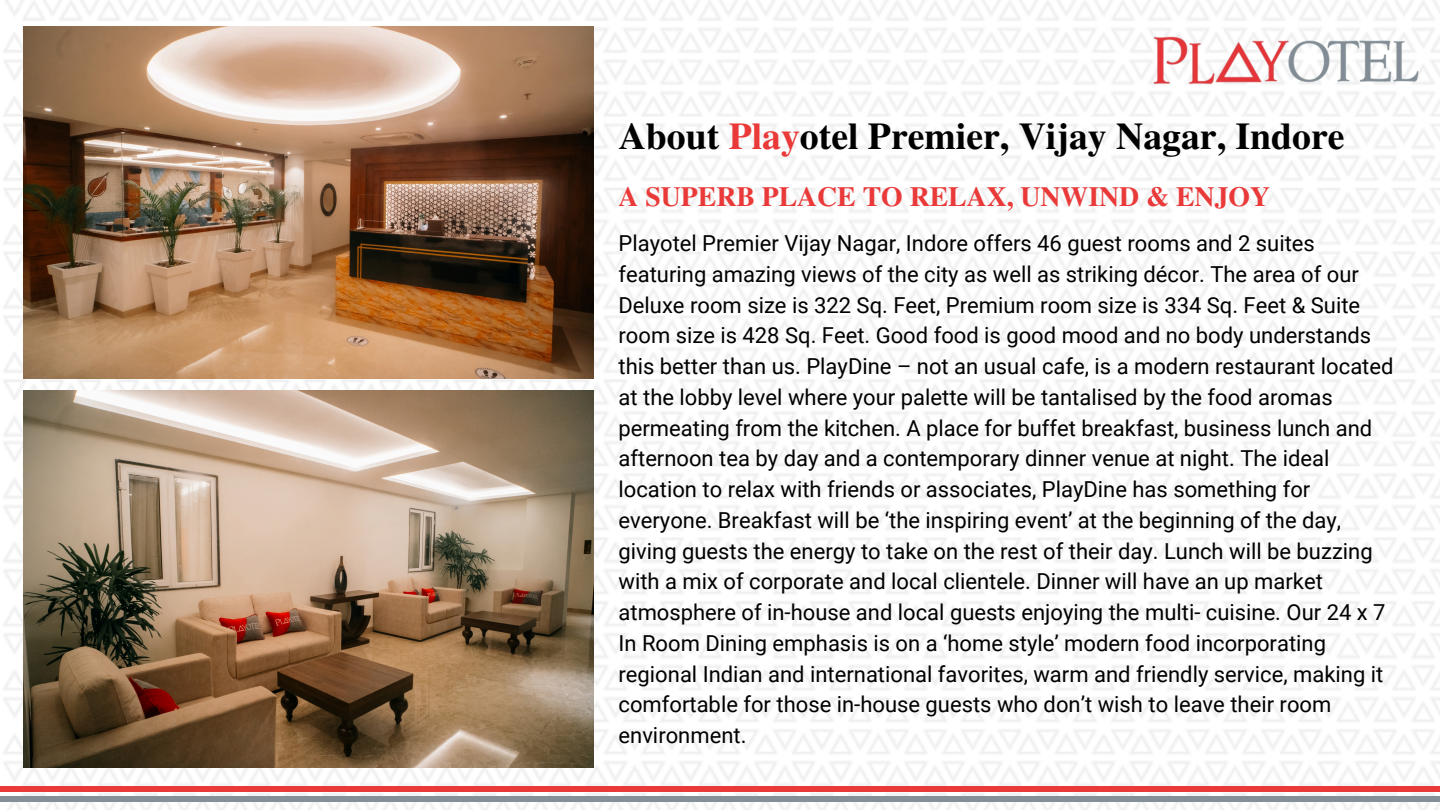
<style>
.page{position:relative;width:1440px;height:810px;background:#fff}
.page>*{position:absolute;margin:0;border:0;box-sizing:border-box;transform-origin:0 0}
.t1{font:700 37.7px "Te X Gyre Termes";color:#000}
.t2{font:700 27.7px "Te X Gyre Termes";color:#ea3939}
.t3{font:22px/30.8px "Roboto";color:#000}
.s1{color:#ea3939}
</style>
<div class="page">
<img style="left:0;top:0;width:1440px;height:810px">
<img style="left:1144px;top:26px;width:282px;height:65px">
<div style="left:0;top:787px;width:1440px;height:5px;background:#ea3939"></div>
<div style="left:0;top:796px;width:1440px;height:6px;background:#858f97"></div>
<img style="left:24px;top:26px;width:570px;height:352px">
<img style="left:24px;top:391px;width:570px;height:376px">
<p class="t1" style="left:619px;top:107px;width:727px">About <span class="s1">Play</span>otel Premier, Vijay Nagar, Indore</p>
<p class="t2" style="left:619px;top:175px;width:653px">A SUPERB PLACE TO RELAX, UNWIND &amp; ENJOY</p>
<p class="t3" style="left:619px;top:228px;width:776px">Playotel Premier Vijay Nagar, Indore offers 46 guest rooms and 2 suites featuring amazing views of the city as well as striking décor. The area of our Deluxe room size is 322 Sq. Feet, Premium room size is 334 Sq. Feet &amp; Suite room size is 428 Sq. Feet. Good food is good mood and no body understands this better than us. PlayDine – not an usual cafe, is a modern restaurant located at the lobby level where your palette will be tantalised by the food aromas permeating from the kitchen. A place for buffet breakfast, business lunch and afternoon tea by day and a contemporary dinner venue at night. The ideal location to relax with friends or associates, PlayDine has something for everyone. Breakfast will be ‘the inspiring event’ at the beginning of the day, giving guests the energy to take on the rest of their day. Lunch will be buzzing with a mix of corporate and local clientele. Dinner will have an up market atmosphere of in-house and local guests enjoying the multi- cuisine. Our 24 x 7<br>In Room Dining emphasis is on a ‘home style’ modern food incorporating regional Indian and international favorites, warm and friendly service, making it comfortable for those in-house guests who don’t wish to leave their room environment.</p>
</div>
